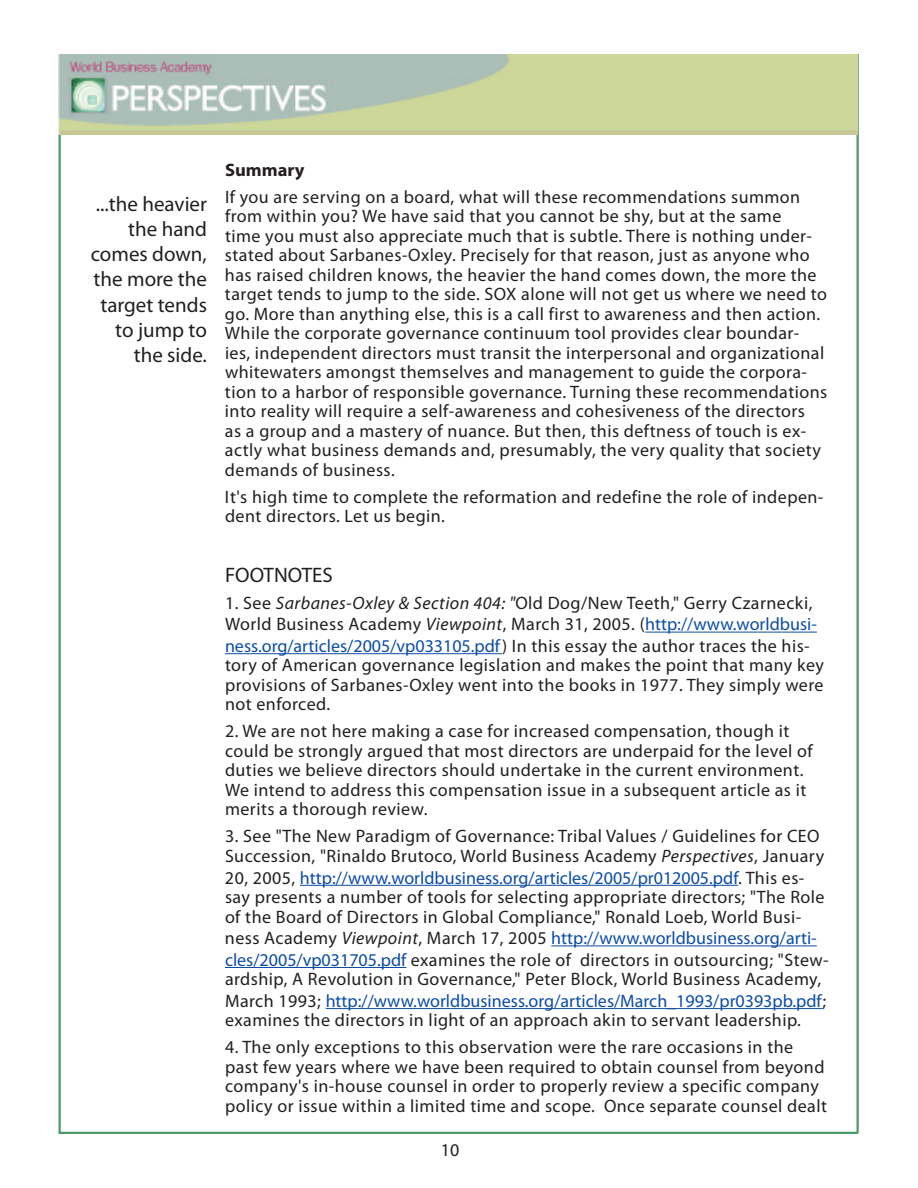
<style>
.page{position:relative;width:918px;height:1188px;background:#fff}
.page>*{position:absolute;margin:0;border:0;box-sizing:border-box;transform-origin:0 0}
.t1{font:21px/25.2px "Myriad Pro";color:#231f20;text-align:right}
.t2{font:21px "Library Gothic Bold SWFTE";color:#231f20}
.t3{font:18px/19.5px "Myriad Pro";letter-spacing:.025em;color:#231f20}
.t4{font:700 18px "Myriad Pro";color:#231f20}
.s1{font-style:italic}
.s2{color:#0d4da1}
</style>
<div class="page">
<img style="left:58px;top:54px;width:800px;height:81px">
<hr style="left:645px;top:632px;width:172px;height:1px;background:#0d4da1">
<hr style="left:225px;top:653px;width:277px;height:1px;background:#0d4da1">
<hr style="left:300px;top:885px;width:438px;height:1px;background:#0d4da1">
<hr style="left:551px;top:945px;width:266px;height:1px;background:#0d4da1">
<hr style="left:225px;top:967px;width:181px;height:1px;background:#0d4da1">
<hr style="left:326px;top:1008px;width:496px;height:1px;background:#0d4da1">
<p class="t1" style="left:91px;top:192px;width:118px">...the heavier the hand comes down, the more the target tends to jump to the side.</p>
<p class="t4" style="left:225px;top:159px;width:81px">Summary</p>
<p class="t3" style="left:225px;top:187px;width:604px">If you are serving on a board, what will these recommendations summon from within you? We have said that you cannot be shy, but at the same<br>time you must also appreciate much that is subtle. There is nothing under&shy;stated about Sarbanes-Oxley. Precisely for that reason, just as anyone who has raised children knows, the heavier the hand comes down, the more the target tends to jump to the side. SOX alone will not get us where we need to go. More than anything else, this is a call first to awareness and then action.<br>While the corporate governance continuum tool provides clear boundar&shy;ies, independent directors must transit the interpersonal and organizational whitewaters amongst themselves and management to guide the corpora&shy;tion to a harbor of responsible governance. Turning these recommendations into reality will require a self-awareness and cohesiveness of the directors<br>as a group and a mastery of nuance. But then, this deftness of touch is ex&shy;actly what business demands and, presumably, the very quality that society demands of business.</p>
<p class="t3" style="left:225px;top:487px;width:600px">It's high time to complete the reformation and redefine the role of indepen&shy;dent directors. Let us begin.</p>
<p class="t2" style="left:225px;top:563px;width:109px">FOOTNOTES</p>
<p class="t3" style="left:225px;top:592px;width:593px;line-height:21.6px">1. See <span class="s1">Sarbanes-Oxley &amp; Section 404: "</span>Old Dog/New Teeth," Gerry Czarnecki,<br>World Business Academy <span class="s1">Viewpoint</span>, March 31, 2005. (<span class="s2">http://www.worldbusi&shy;ness.org/articles/2005/vp033105.pdf</span>) In this essay the author traces the his-</p>
<p class="t3" style="left:225px;top:656px;width:601px;text-align:justify">tory of American governance legislation and makes the point that many key provisions of Sarbanes-Oxley went into the books in 1977. They simply were not enforced.</p>
<p class="t3" style="left:225px;top:722px;width:589px">2. We are not here making a case for increased compensation, though it could be strongly argued that most directors are underpaid for the level of duties we believe directors should undertake in the current environment.<br>We intend to address this compensation issue in a subsequent article as it merits a thorough review.</p>
<p class="t3" style="left:225px;top:827px;width:601px">3. See "The New Paradigm of Governance: Tribal Values / Guidelines for CEO<br>Succession, "Rinaldo Brutoco, World Business Academy <span class="s1">Perspectives</span>, January</p>
<p class="t3" style="left:225px;top:868px;width:601px">20, 2005, <span class="s2">http://www.worldbusiness.org/articles/2005/pr012005.pdf</span>. This es&shy;say presents a number of tools for selecting appropriate directors; "The Role of the Board of Directors in Global Compliance," Ronald Loeb, World Busi-</p>
<p class="t3" style="left:225px;top:928px;width:605px;line-height:21.6px">ness Academy <span class="s1">Viewpoint</span>, March 17, 2005 <span class="s2">http://www.worldbusiness.org/arti&shy;cles/2005/vp031705.pdf</span> examines the role of directors in outsourcing; "Stew-</p>
<p class="t3" style="left:225px;top:969px;width:603px;line-height:21.6px">ardship, A Revolution in Governance," Peter Block, World Business Academy,<br>March 1993; <span class="s2">http://www.worldbusiness.org/articles/March_1993/pr0393pb.pdf</span>;</p>
<p class="t3" style="left:225px;top:1011px;width:578px">examines the directors in light of an approach akin to servant leadership.</p>
<p class="t3" style="left:225px;top:1038px;width:604px">4. The only exceptions to this observation were the rare occasions in the past few years where we have been required to obtain counsel from beyond company's in-house counsel in order to properly review a specific company policy or issue within a limited time and scope. Once separate counsel dealt</p>
<p class="t3" style="left:441px;top:1141px;width:20px">10</p>
</div>
